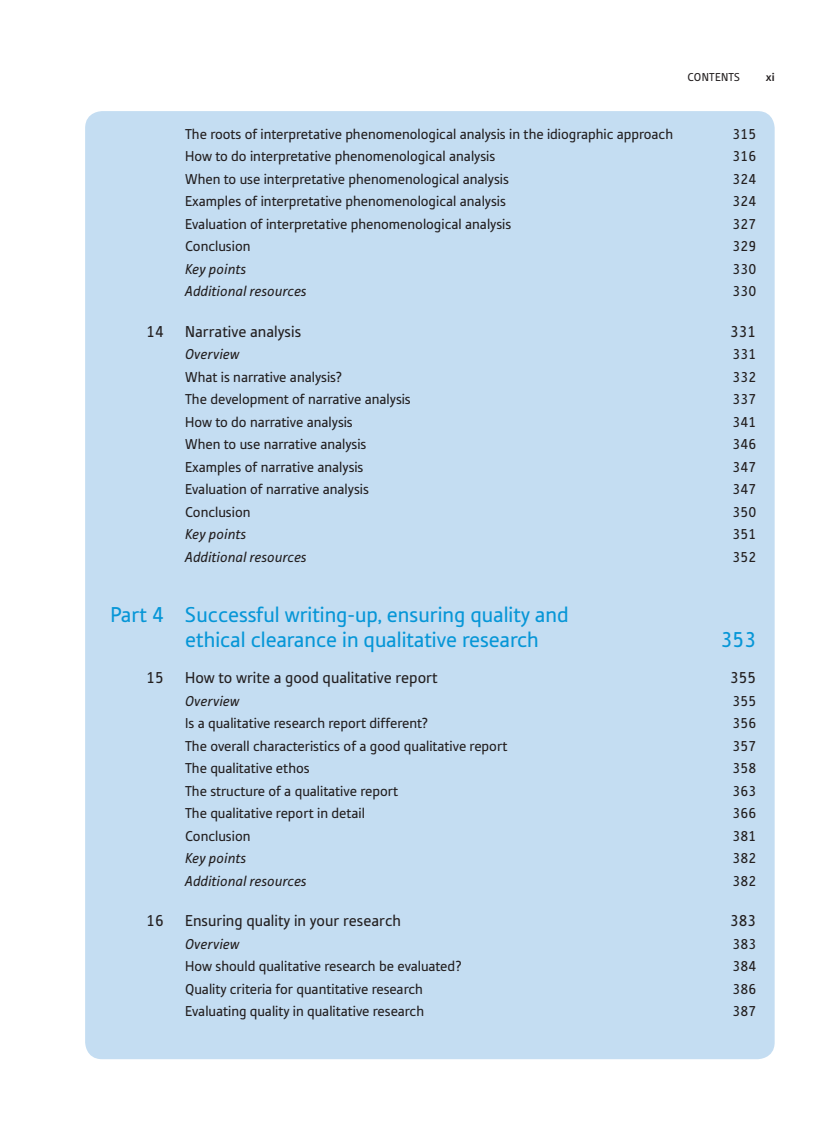
<style>
.page{position:relative;width:830px;height:1127px;background:#fff}
.page>*{position:absolute;margin:0;border:0;box-sizing:border-box;transform-origin:0 0}
.t1{font:22.5px/25.5px "Tabula ITC Pro";color:#0696d7}
.t2{font:16.5px "Tabula ITC Pro";color:#231f20}
.t3{font:15px "Tabula ITC Pro";color:#231f20}
.t4{font:italic 15px "Tabula ITC Pro";color:#231f20}
.t5{font:12px "Tabula ITC Pro";letter-spacing:.025em;color:#231f20}
.t6{font:700 12px "Tabula ITC Pro";color:#231f20}
</style>
<div class="page">
<div style="left:85px;top:111px;width:689px;height:948px;background:#c4ddf2;border-radius:17px"></div>
<p class="t5" style="left:687px;top:70px;width:54px">CONTENTS</p>
<p class="t6" style="left:765px;top:70px;width:11px">xi</p>
<p class="t3" style="left:185px;top:125px;width:489px">The roots of interpretative phenomenological analysis in the idiographic approach</p>
<p class="t3" style="left:732px;top:125px;width:25px">315</p>
<p class="t3" style="left:185px;top:147px;width:311px">How to do interpretative phenomenological analysis</p>
<p class="t3" style="left:732px;top:147px;width:25px">316</p>
<p class="t3" style="left:185px;top:170px;width:325px">When to use interpretative phenomenological analysis</p>
<p class="t3" style="left:732px;top:170px;width:25px">324</p>
<p class="t3" style="left:185px;top:192px;width:322px">Examples of interpretative phenomenological analysis</p>
<p class="t3" style="left:732px;top:192px;width:25px">324</p>
<p class="t3" style="left:185px;top:215px;width:327px">Evaluation of interpretative phenomenological analysis</p>
<p class="t3" style="left:732px;top:215px;width:25px">327</p>
<p class="t3" style="left:185px;top:237px;width:67px">Conclusion</p>
<p class="t3" style="left:732px;top:237px;width:25px">329</p>
<p class="t4" style="left:185px;top:260px;width:63px">Key points</p>
<p class="t3" style="left:732px;top:260px;width:25px">330</p>
<p class="t4" style="left:185px;top:283px;width:123px">Additional resources</p>
<p class="t3" style="left:732px;top:282px;width:25px">330</p>
<p class="t2" style="left:146px;top:322px;width:19px">14</p>
<p class="t2" style="left:185px;top:322px;width:118px">Narrative analysis</p>
<p class="t2" style="left:729px;top:322px;width:28px">331</p>
<p class="t4" style="left:185px;top:346px;width:56px">Overview</p>
<p class="t3" style="left:732px;top:345px;width:25px">331</p>
<p class="t3" style="left:185px;top:368px;width:158px">What is narrative analysis?</p>
<p class="t3" style="left:732px;top:368px;width:25px">332</p>
<p class="t3" style="left:185px;top:390px;width:227px">The development of narrative analysis</p>
<p class="t3" style="left:732px;top:390px;width:25px">337</p>
<p class="t3" style="left:185px;top:413px;width:169px">How to do narrative analysis</p>
<p class="t3" style="left:732px;top:413px;width:25px">341</p>
<p class="t3" style="left:185px;top:435px;width:183px">When to use narrative analysis</p>
<p class="t3" style="left:732px;top:435px;width:25px">346</p>
<p class="t3" style="left:185px;top:458px;width:180px">Examples of narrative analysis</p>
<p class="t3" style="left:732px;top:458px;width:25px">347</p>
<p class="t3" style="left:185px;top:480px;width:185px">Evaluation of narrative analysis</p>
<p class="t3" style="left:732px;top:480px;width:25px">347</p>
<p class="t3" style="left:185px;top:503px;width:67px">Conclusion</p>
<p class="t3" style="left:732px;top:503px;width:25px">350</p>
<p class="t4" style="left:185px;top:526px;width:63px">Key points</p>
<p class="t3" style="left:732px;top:525px;width:25px">351</p>
<p class="t4" style="left:185px;top:548px;width:123px">Additional resources</p>
<p class="t3" style="left:732px;top:548px;width:25px">352</p>
<h1 class="t1" style="left:185px;top:601px;width:385px;text-indent:-75px">Part 4 Successful writing-up, ensuring quality and ethical clearance in qualitative research</h1>
<h1 class="t1" style="left:720px;top:627px;width:37px">353</h1>
<p class="t2" style="left:146px;top:668px;width:19px">15</p>
<p class="t2" style="left:185px;top:668px;width:254px">How to write a good qualitative report</p>
<p class="t2" style="left:729px;top:668px;width:28px">355</p>
<p class="t4" style="left:185px;top:692px;width:56px">Overview</p>
<p class="t3" style="left:732px;top:692px;width:25px">355</p>
<p class="t3" style="left:185px;top:714px;width:244px">Is a qualitative research report different?</p>
<p class="t3" style="left:732px;top:714px;width:25px">356</p>
<p class="t3" style="left:185px;top:737px;width:323px">The overall characteristics of a good qualitative report</p>
<p class="t3" style="left:732px;top:737px;width:25px">357</p>
<p class="t3" style="left:185px;top:759px;width:126px">The qualitative ethos</p>
<p class="t3" style="left:732px;top:759px;width:25px">358</p>
<p class="t3" style="left:185px;top:782px;width:214px">The structure of a qualitative report</p>
<p class="t3" style="left:732px;top:782px;width:25px">363</p>
<p class="t3" style="left:185px;top:804px;width:181px">The qualitative report in detail</p>
<p class="t3" style="left:732px;top:804px;width:25px">366</p>
<p class="t3" style="left:185px;top:827px;width:67px">Conclusion</p>
<p class="t3" style="left:732px;top:827px;width:25px">381</p>
<p class="t4" style="left:185px;top:850px;width:63px">Key points</p>
<p class="t3" style="left:732px;top:849px;width:25px">382</p>
<p class="t4" style="left:185px;top:872px;width:123px">Additional resources</p>
<p class="t3" style="left:732px;top:872px;width:25px">382</p>
<p class="t2" style="left:146px;top:911px;width:19px">16</p>
<p class="t2" style="left:185px;top:911px;width:217px">Ensuring quality in your research</p>
<p class="t2" style="left:729px;top:911px;width:28px">383</p>
<p class="t4" style="left:185px;top:935px;width:56px">Overview</p>
<p class="t3" style="left:732px;top:935px;width:25px">383</p>
<p class="t3" style="left:185px;top:957px;width:278px">How should qualitative research be evaluated?</p>
<p class="t3" style="left:732px;top:957px;width:25px">384</p>
<p class="t3" style="left:185px;top:980px;width:239px">Quality criteria for quantitative research</p>
<p class="t3" style="left:732px;top:980px;width:25px">386</p>
<p class="t3" style="left:185px;top:1002px;width:240px">Evaluating quality in qualitative research</p>
<p class="t3" style="left:732px;top:1002px;width:25px">387</p>
</div>
